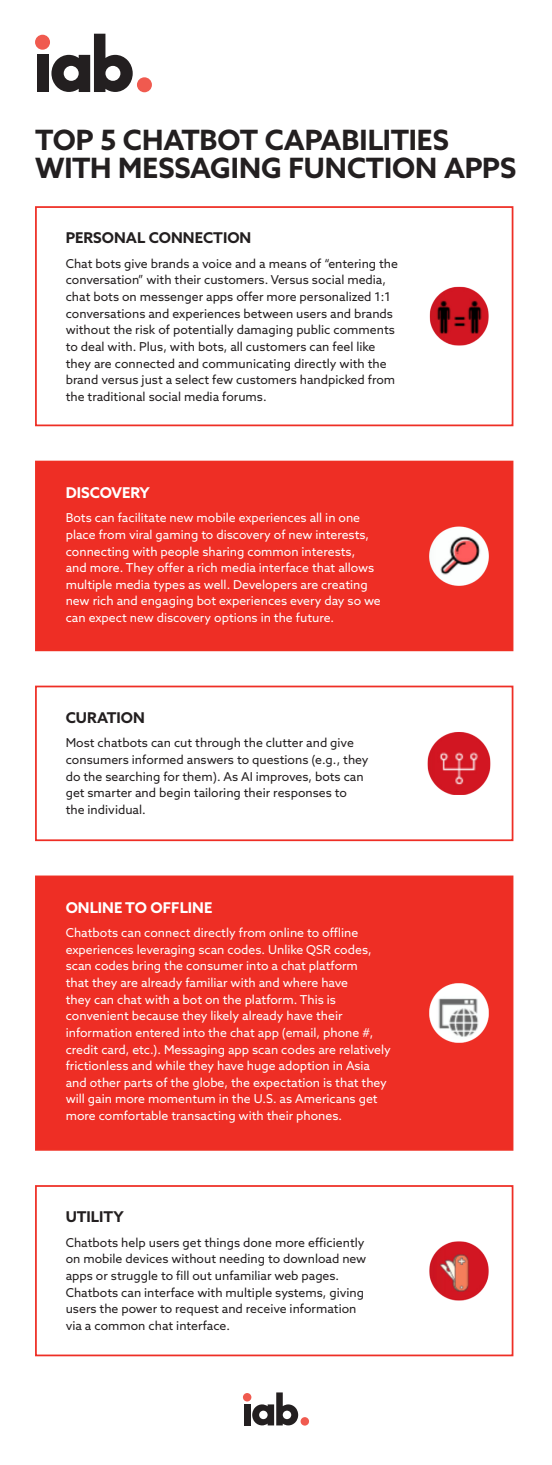
<style>
.page{position:relative;width:552px;height:1465px;background:#fff}
.page>*{position:absolute;margin:0;border:0;box-sizing:border-box;transform-origin:0 0}
.t1{font:700 28px/27.1px "Azo Sans";letter-spacing:-.005em;color:#231f20}
.t2{font:700 14.88px "Azo Sans";color:#231f20}
.t3{font:700 14.88px "Azo Sans";color:#fff}
.t4{font:12.25px/16.6px "Azo Sans";color:#231f20}
.t5{font:12.25px/16.6px "Azo Sans";color:#fff}
</style>
<div class="page">
<div style="left:137px;top:77px;width:15px;height:15px;background:#f05a4f;border-radius:50%"></div>
<div style="left:35px;top:35px;width:15px;height:15px;background:#f05a4f;border-radius:50%"></div>
<div style="left:37px;top:55px;width:11px;height:37px;background:#231f20"></div>
<svg style="left:51px;top:34px;width:82px;height:58px"></svg>
<div style="left:35px;top:461px;width:478px;height:190px;background:#ee2e25"></div>
<img style="left:429px;top:526px;width:60px;height:60px">
<div style="left:35px;top:875px;width:478px;height:276px;background:#ee2e25;border:2px solid #ef3024"></div>
<img style="left:429px;top:983px;width:60px;height:60px">
<img style="left:429px;top:286px;width:60px;height:60px">
<div style="left:35px;top:206px;width:478px;height:220px;border:2px solid #ee2e25"></div>
<img style="left:427px;top:732px;width:63px;height:63px">
<div style="left:35px;top:686px;width:478px;height:155px;border:2px solid #ee2e25"></div>
<img style="left:429px;top:1241px;width:60px;height:60px">
<div style="left:35px;top:1185px;width:478px;height:171px;border:2px solid #ee2e25"></div>
<div style="left:300px;top:1417px;width:9px;height:8px;background:#f05a4f;border-radius:50%"></div>
<div style="left:243px;top:1393px;width:8px;height:8px;background:#f05a4f;border-radius:50%"></div>
<div style="left:244px;top:1404px;width:6px;height:21px;background:#231f20"></div>
<svg style="left:252px;top:1392px;width:46px;height:33px"></svg>
<p class="t1" style="left:35px;top:126px;width:482px">TOP 5 CHATBOT CAPABILITIES<br>WITH MESSAGING FUNCTION APPS</p>
<p class="t2" style="left:66px;top:228px;width:187px">PERSONAL CONNECTION</p>
<p class="t4" style="left:66px;top:255px;width:333px">Chat bots give brands a voice and a means of “entering the conversation” with their customers. Versus social media, chat bots on messenger apps offer more personalized 1:1 conversations and experiences between users and brands without the risk of potentially damaging public comments to deal with. Plus, with bots, all customers can feel like they are connected and communicating directly with the brand versus just a select few customers handpicked from the traditional social media forums.</p>
<p class="t3" style="left:66px;top:483px;width:85px">DISCOVERY</p>
<p class="t5" style="left:66px;top:509px;width:316px">Bots can facilitate new mobile experiences all in one place from viral gaming to discovery of new interests, connecting with people sharing common interests,<br>and more. They offer a rich media interface that allows multiple media types as well. Developers are creating new rich and engaging bot experiences every day so we can expect new discovery options in the future.</p>
<p class="t2" style="left:66px;top:707px;width:81px">CURATION</p>
<p class="t4" style="left:66px;top:734px;width:304px">Most chatbots can cut through the clutter and give consumers informed answers to questions (e.g., they do the searching for them). As AI improves, bots can get smarter and begin tailoring their responses to the individual.</p>
<p class="t3" style="left:66px;top:897px;width:148px">ONLINE TO OFFLINE</p>
<p class="t5" style="left:66px;top:924px;width:326px">Chatbots can connect directly from online to offline experiences leveraging scan codes. Unlike QSR codes, scan codes bring the consumer into a chat platform<br>that they are already familiar with and where have<br>they can chat with a bot on the platform. This is convenient because they likely already have their information entered into the chat app (email, phone #, credit card, etc.). Messaging app scan codes are relatively frictionless and while they have huge adoption in Asia and other parts of the globe, the expectation is that they will gain more momentum in the U.S. as Americans get more comfortable transacting with their phones.</p>
<p class="t2" style="left:66px;top:1207px;width:60px">UTILITY</p>
<p class="t4" style="left:66px;top:1234px;width:302px">Chatbots help users get things done more efficiently on mobile devices without needing to download new apps or struggle to fill out unfamiliar web pages.<br>Chatbots can interface with multiple systems, giving users the power to request and receive information via a common chat interface.</p>
</div>
